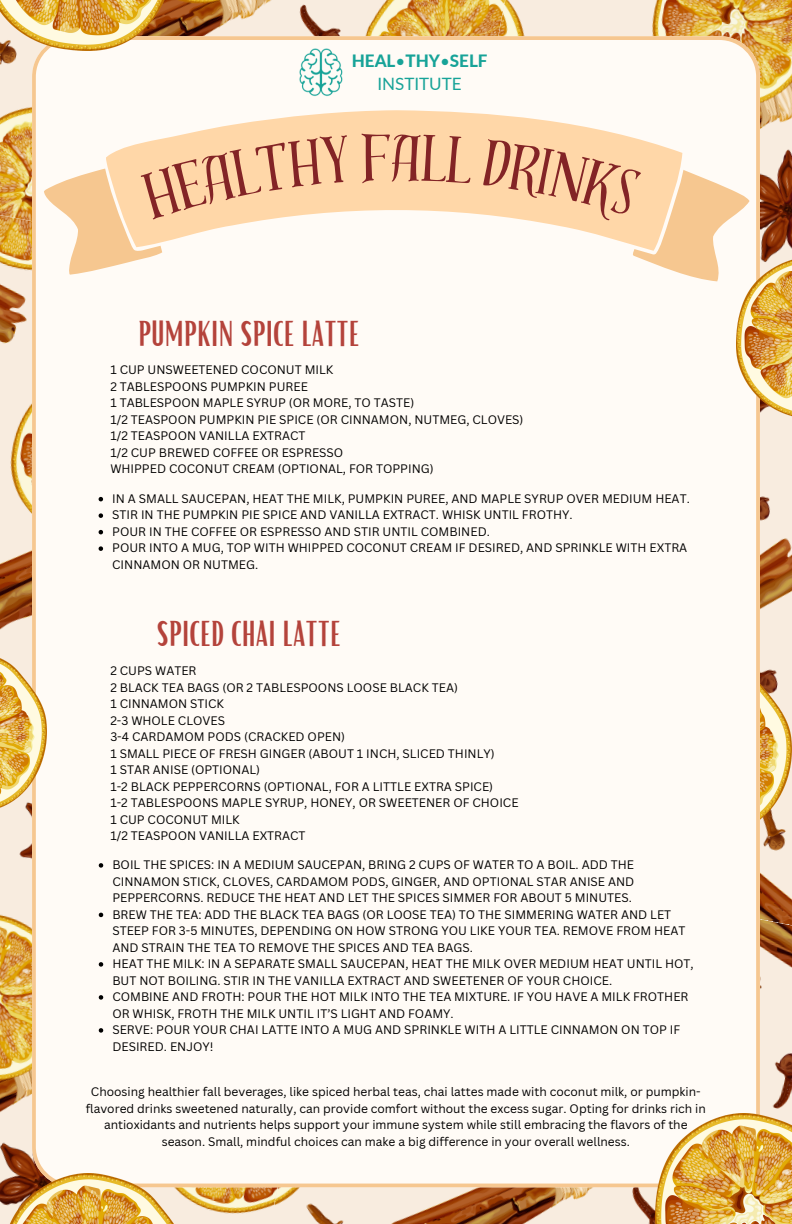
<style>
.page{position:relative;width:792px;height:1224px;background:#fff}
.page>*{position:absolute;margin:0;border:0;box-sizing:border-box;transform-origin:0 0}
.t1{font:35px "Bright";color:#b4433b}
.t2{font:800 17px/23.5px "Lato";color:#17a398;text-align:center}
.t3{font:12px/16.5px "Canva Sans";color:#000}
.s1{font-weight:400}
</style>
<div class="page">
<img style="left:0;top:0;width:448px;height:198px">
<img style="left:0;top:198px;width:32px;height:451px">
<img style="left:448px;top:0;width:344px;height:258px">
<img style="left:760px;top:420px;width:32px;height:420px">
<img style="left:0;top:811px;width:241px;height:413px">
<img style="left:241px;top:840px;width:551px;height:384px">
<img style="left:760px;top:663px;width:32px;height:171px">
<div style="left:32px;top:36px;width:728px;height:1151px;background:#fffbf6"></div>
<img style="left:737px;top:258px;width:55px;height:162px">
<img style="left:655px;top:1114px;width:137px;height:110px">
<img style="left:0;top:0;width:174px;height:50px">
<img style="left:0;top:1174px;width:189px;height:50px">
<img style="left:0;top:649px;width:47px;height:162px">
<svg style="left:103px;top:106px;width:583px;height:149px;fill:#fffbf6"></svg>
<svg style="left:99px;top:497px;width:4px;height:4px"></svg>
<svg style="left:99px;top:513px;width:4px;height:5px"></svg>
<svg style="left:99px;top:530px;width:4px;height:4px"></svg>
<svg style="left:99px;top:546px;width:4px;height:5px"></svg>
<svg style="left:99px;top:863px;width:4px;height:5px"></svg>
<svg style="left:99px;top:913px;width:4px;height:4px"></svg>
<svg style="left:99px;top:962px;width:4px;height:5px"></svg>
<svg style="left:99px;top:995px;width:4px;height:5px"></svg>
<svg style="left:99px;top:1028px;width:4px;height:5px"></svg>
<img style="left:298px;top:37px;width:47px;height:71px">
<svg style="left:39px;top:134px;width:311px;height:145px"></svg>
<div style="left:361px;top:132px;width:113px;height:52px;background:#ffd7a8"></div>
<svg style="left:482px;top:138px;width:271px;height:150px"></svg>
<h2 class="t2" style="left:352px;top:49px;width:137px">HEAL<span class="s1">•</span>THY<span class="s1">•</span>SELF<br><span class="s1">INSTITUTE</span></h2>
<h1 class="t1" style="left:138px;top:311px;width:223px">PUMPKIN SPICE LATTE</h1>
<p class="t3" style="left:110px;top:362px;width:415px">1 CUP UNSWEETENED COCONUT MILK<br>2 TABLESPOONS PUMPKIN PUREE<br>1 TABLESPOON MAPLE SYRUP (OR MORE, TO TASTE)<br>1/2 TEASPOON PUMPKIN PIE SPICE (OR CINNAMON, NUTMEG, CLOVES)<br>1/2 TEASPOON VANILLA EXTRACT<br>1/2 CUP BREWED COFFEE OR ESPRESSO<br>WHIPPED COCONUT CREAM (OPTIONAL, FOR TOPPING)</p>
<p class="t3" style="left:112px;top:490px;width:579px">IN A SMALL SAUCEPAN, HEAT THE MILK, PUMPKIN PUREE, AND MAPLE SYRUP OVER MEDIUM HEAT.<br>STIR IN THE PUMPKIN PIE SPICE AND VANILLA EXTRACT. WHISK UNTIL FROTHY.<br>POUR IN THE COFFEE OR ESPRESSO AND STIR UNTIL COMBINED.<br>POUR INTO A MUG, TOP WITH WHIPPED COCONUT CREAM IF DESIRED, AND SPRINKLE WITH EXTRA CINNAMON OR NUTMEG.</p>
<h1 class="t1" style="left:157px;top:611px;width:185px">SPICED CHAI LATTE</h1>
<p class="t3" style="left:110px;top:662px;width:410px">2 CUPS WATER<br>2 BLACK TEA BAGS (OR 2 TABLESPOONS LOOSE BLACK TEA)<br>1 CINNAMON STICK<br>2-3 WHOLE CLOVES<br>3-4 CARDAMOM PODS (CRACKED OPEN)<br>1 SMALL PIECE OF FRESH GINGER (ABOUT 1 INCH, SLICED THINLY)<br>1 STAR ANISE (OPTIONAL)<br>1-2 BLACK PEPPERCORNS (OPTIONAL, FOR A LITTLE EXTRA SPICE)<br>1-2 TABLESPOONS MAPLE SYRUP, HONEY, OR SWEETENER OF CHOICE 1 CUP COCONUT MILK<br>1/2 TEASPOON VANILLA EXTRACT</p>
<p class="t3" style="left:112px;top:856px;width:583px">BOIL THE SPICES: IN A MEDIUM SAUCEPAN, BRING 2 CUPS OF WATER TO A BOIL. ADD THE CINNAMON STICK, CLOVES, CARDAMOM PODS, GINGER, AND OPTIONAL STAR ANISE AND PEPPERCORNS. REDUCE THE HEAT AND LET THE SPICES SIMMER FOR ABOUT 5 MINUTES.<br>BREW THE TEA: ADD THE BLACK TEA BAGS (OR LOOSE TEA) TO THE SIMMERING WATER AND LET STEEP FOR 3-5 MINUTES, DEPENDING ON HOW STRONG YOU LIKE YOUR TEA. REMOVE FROM HEAT AND STRAIN THE TEA TO REMOVE THE SPICES AND TEA BAGS.<br>HEAT THE MILK: IN A SEPARATE SMALL SAUCEPAN, HEAT THE MILK OVER MEDIUM HEAT UNTIL HOT, BUT NOT BOILING. STIR IN THE VANILLA EXTRACT AND SWEETENER OF YOUR CHOICE.<br>COMBINE AND FROTH: POUR THE HOT MILK INTO THE TEA MIXTURE. IF YOU HAVE A MILK FROTHER OR WHISK, FROTH THE MILK UNTIL IT’S LIGHT AND FOAMY.<br>SERVE: POUR YOUR CHAI LATTE INTO A MUG AND SPRINKLE WITH A LITTLE CINNAMON ON TOP IF DESIRED. ENJOY!</p>
<p class="t3" style="left:86px;top:1083px;width:622px;text-align:center">Choosing healthier fall beverages, like spiced herbal teas, chai lattes made with coconut milk, or pumpkin&shy;flavored drinks sweetened naturally, can provide comfort without the excess sugar. Opting for drinks rich in antioxidants and nutrients helps support your immune system while still embracing the flavors of the season. Small, mindful choices can make a big difference in your overall wellness.</p>
</div>
